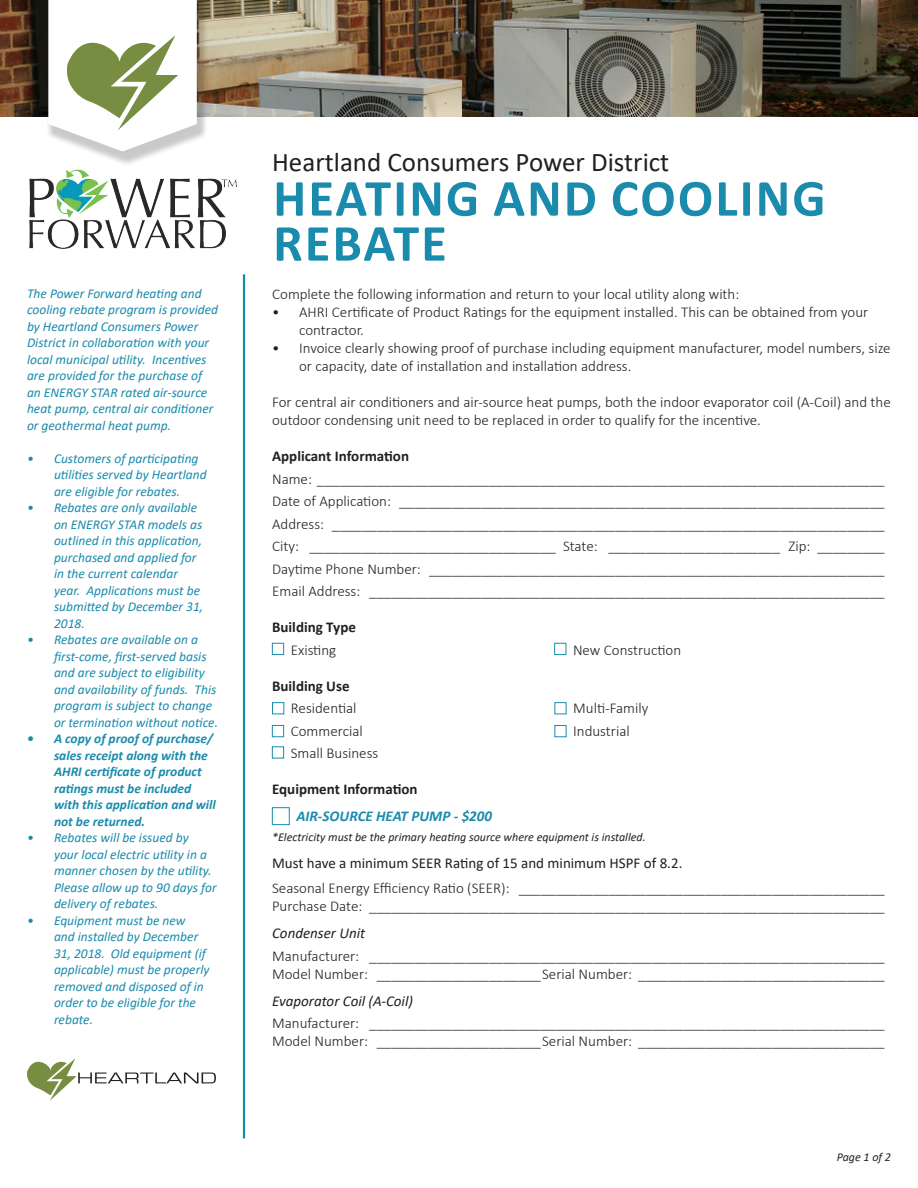
<style>
.page{position:relative;width:918px;height:1188px;background:#fff}
.page>*{position:absolute;margin:0;border:0;box-sizing:border-box;transform-origin:0 0}
.t1{font:700 52.5px/45px "Calibri";letter-spacing:.04em;color:#1a8bac}
.t2{font:27px "Calibri";color:#231f20}
.t3{font:300 15px/18px "Calibri";color:#231f20}
.t4{font:700 15px "Calibri";color:#231f20}
.t5{font:15px "Calibri";color:#231f20}
.t6{font:italic 700 15px "Calibri";color:#1a8bac}
.t7{font:italic 15px "Calibri";color:#231f20}
.t8{font:italic 13.5px/16.5px "Calibri";color:#1a8bac}
.t9{font:italic 700 13.5px/16.5px "Calibri";color:#1a8bac}
.t10{font:italic 12px "Calibri";color:#231f20}
.s1{font-weight:400;font-style:italic}
</style>
<div class="page">
<div style="left:272px;top:643px;width:12px;height:12px;background:#fff;border:1px solid #1a8bac"></div>
<div style="left:272px;top:702px;width:12px;height:12px;background:#fff;border:1px solid #1a8bac"></div>
<div style="left:272px;top:725px;width:12px;height:12px;background:#fff;border:1px solid #1a8bac"></div>
<div style="left:272px;top:746px;width:12px;height:12px;background:#fff;border:1px solid #1a8bac"></div>
<div style="left:272px;top:807px;width:18px;height:18px;background:#fff;border:1px solid #1a8bac"></div>
<div style="left:554px;top:643px;width:12px;height:12px;background:#fff;border:1px solid #1a8bac"></div>
<div style="left:554px;top:702px;width:13px;height:12px;background:#fff;border:1px solid #1a8bac"></div>
<div style="left:554px;top:725px;width:13px;height:12px;background:#fff;border:1px solid #1a8bac"></div>
<hr style="left:243px;top:274px;width:2px;height:864px;background:#1a8bac">
<img style="left:0;top:0;width:918px;height:117px">
<svg style="left:27px;top:1058px;width:189px;height:43px"></svg>
<img style="left:29px;top:169px;width:208px;height:80px">
<div style="left:45px;top:0;width:163px;height:167px;background:#231f20;opacity:.24"></div>
<svg style="left:48px;top:0;width:149px;height:151px"></svg>
<p class="t8" style="left:27px;top:285px;width:193px">The Power Forward heating and cooling rebate program is provided by Heartland Consumers Power<br>District in collaboration with your local municipal utility. Incentives are provided for the purchase of an ENERGY STAR rated air-source heat pump, central air conditioner or geothermal heat pump.</p>
<p class="t8" style="left:54px;top:450px;width:154px;text-indent:-27px">• Customers of participating utilities served by Heartland are eligible for rebates.</p>
<p class="t8" style="left:54px;top:499px;width:151px;text-indent:-27px">• Rebates are only available on ENERGY STAR models as outlined in this application, purchased and applied for in the current calendar year. Applications must be submitted by December 31,<br>2018.</p>
<p class="t8" style="left:54px;top:631px;width:166px;text-indent:-27px">• Rebates are available on a first-come, first-served basis and are subject to eligibility and availability of funds. This program is subject to change or termination without notice.</p>
<p class="t9" style="left:54px;top:730px;width:163px;text-indent:-27px">• A copy of proof of purchase/ sales receipt along with the<br>AHRI certificate of product ratings must be included with this application and will not be returned.</p>
<p class="t8" style="left:54px;top:829px;width:164px;text-indent:-27px">• Rebates will be issued by your local electric utility in a manner chosen by the utility.<br>Please allow up to 90 days for delivery of rebates.</p>
<p class="t8" style="left:54px;top:912px;width:157px;text-indent:-27px">• Equipment must be new and installed by December<br>31, 2018. Old equipment (if applicable) must be properly removed and disposed of in order to be eligible for the rebate.</p>
<p class="t2" style="left:272px;top:143px;width:399px">Heartland Consumers Power District</p>
<p class="t1" style="left:273px;top:175px;width:554px">HEATING AND COOLING<br>REBATE</p>
<p class="t3" style="left:272px;top:285px;width:469px">Complete the following information and return to your local utility along with:</p>
<p class="t3" style="left:299px;top:303px;width:571px;text-indent:-27px">• AHRI Certificate of Product Ratings for the equipment installed. This can be obtained from your contractor.</p>
<p class="t3" style="left:299px;top:339px;width:593px;text-indent:-27px">• Invoice clearly showing proof of purchase including equipment manufacturer, model numbers, size or capacity, date of installation and installation address.</p>
<p class="t3" style="left:272px;top:393px;width:620px">For central air conditioners and air-source heat pumps, both the indoor evaporator coil (A-Coil) and the outdoor condensing unit need to be replaced in order to qualify for the incentive.</p>
<p class="t4" style="left:272px;top:445px;width:138px">Applicant Information</p>
<p class="t3" style="left:272px;top:469px;width:614px">Name: ____________________________________________________________________________</p>
<p class="t3" style="left:272px;top:492px;width:614px">Date of Application: _________________________________________________________________</p>
<p class="t3" style="left:272px;top:514px;width:614px">Address: __________________________________________________________________________</p>
<p class="t3" style="left:272px;top:537px;width:614px">City: _________________________________ State: _______________________ Zip: _________</p>
<p class="t3" style="left:272px;top:559px;width:614px">Daytime Phone Number: _____________________________________________________________</p>
<p class="t3" style="left:272px;top:582px;width:614px">Email Address: _____________________________________________________________________</p>
<p class="t4" style="left:272px;top:616px;width:85px">Building Type</p>
<p class="t3" style="left:291px;top:640px;width:47px">Existing</p>
<p class="t3" style="left:573px;top:640px;width:110px">New Construction</p>
<p class="t4" style="left:272px;top:675px;width:79px">Building Use</p>
<p class="t3" style="left:291px;top:699px;width:67px">Residential</p>
<p class="t3" style="left:573px;top:699px;width:77px">Multi-Family</p>
<p class="t3" style="left:291px;top:721px;width:74px">Commercial</p>
<p class="t3" style="left:573px;top:721px;width:58px">Industrial</p>
<p class="t3" style="left:291px;top:744px;width:89px">Small Business</p>
<p class="t4" style="left:272px;top:778px;width:147px">Equipment Information</p>
<p class="t6" style="left:296px;top:805px;width:197px">AIR-SOURCE HEAT PUMP - $200</p>
<p class="t10" style="left:272px;top:828px;width:375px">*Electricity must be the primary heating source where equipment is installed.</p>
<p class="t5" style="left:272px;top:852px;width:412px">Must have a minimum SEER Rating of 15 and minimum HSPF of 8.2.</p>
<p class="t3" style="left:272px;top:879px;width:614px">Seasonal Energy Efficiency Ratio (SEER): _________________________________________________</p>
<p class="t3" style="left:272px;top:897px;width:614px">Purchase Date: _____________________________________________________________________</p>
<p class="t7" style="left:272px;top:923px;width:95px">Condenser Unit</p>
<p class="t3" style="left:272px;top:946px;width:614px">Manufacturer: _____________________________________________________________________</p>
<p class="t3" style="left:272px;top:960px;width:614px;line-height:27px">Model Number: ______________________Serial Number: _________________________________<br><span class="s1">Evaporator Coil (A-Coil)</span></p>
<p class="t3" style="left:272px;top:1014px;width:614px">Manufacturer: _____________________________________________________________________</p>
<p class="t3" style="left:272px;top:1032px;width:614px">Model Number: ______________________Serial Number: _________________________________</p>
<p class="t10" style="left:837px;top:1149px;width:56px">Page 1 of 2</p>
</div>
